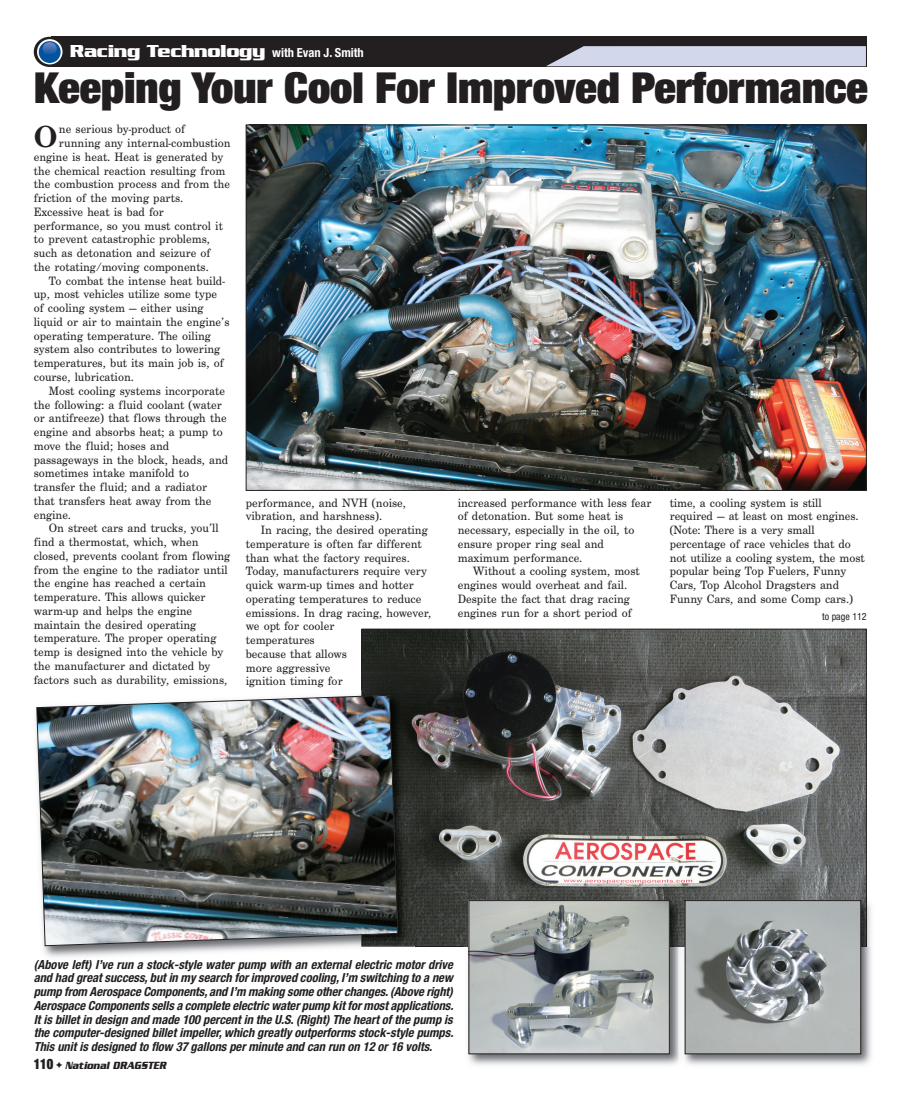
<style>
.page{position:relative;width:923px;height:1103px;background:#fff}
.page>*{position:absolute;margin:0;border:0;box-sizing:border-box;transform-origin:0 0}
.t1{font:900 expanded 42.75px "Helvetica Neue";color:#231f20;scale:1.04 1}
.t2{font:700 31.5px "Century Sch T";color:#231f20}
.t3{font:700 18.75px "Serpentine";letter-spacing:-.02em;color:#fff}
.t4{font:12.5px/13.8px "Century Sch T";color:#231f20}
.t5{font:italic 700 condensed 12.5px/13.8px "Helvetica Neue";color:#231f20}
.t6{font:italic 700 11.25px "Serpentine";color:#231f20;scale:.8 1}
.t7{font:condensed 10px "Helvetica Neue";color:#231f20}
.s1{font-family:"Helvetica Neue";font-stretch:condensed;font-size:12.5px}
.s2{font-family:"Helvetica Neue";font-weight:900;font-style:normal;font-stretch:expanded;font-size:14.38px}
</style>
<div class="page">
<div style="left:51px;top:37px;width:815px;height:30px;background:#231f20"></div>
<svg style="left:34px;top:37px;width:32px;height:30px"></svg>
<svg style="left:37px;top:39px;width:25px;height:25px"></svg>
<div style="left:39px;top:41px;width:22px;height:22px;background:#0153a0;border-radius:50%"></div>
<img style="left:43px;top:42px;width:14px;height:13px">
<svg style="left:546px;top:46px;width:319px;height:20px;background:#c6cadd"></svg>
<img style="left:248px;top:127px;width:616px;height:362px">
<img style="left:363px;top:630px;width:501px;height:314px">
<img style="left:463px;top:894px;width:409px;height:171px">
<img style="left:470px;top:902px;width:197px;height:150px">
<div style="left:468px;top:900px;width:201px;height:154px;border:1px solid #231f20"></div>
<img style="left:43px;top:946px;width:318px;height:12px">
<img style="left:361px;top:946px;width:53px;height:1px">
<img style="left:362px;top:688px;width:52px;height:258px">
<img style="left:36px;top:694px;width:362px;height:252px">
<img style="left:686px;top:902px;width:173px;height:150px">
<div style="left:684px;top:900px;width:177px;height:154px;border:1px solid #231f20"></div>
<h3 class="t3" style="left:70px;top:45px;width:295px">Racing Technology <span class="s1">with Evan J. Smith</span></h3>
<h1 class="t1" style="left:34px;top:72px;width:803px">Keeping Your Cool For Improved Performance</h1>
<h2 class="t2" style="left:34px;top:126px;width:25px">O</h2>
<p class="t4" style="left:59px;top:123px;width:128px">ne serious by-product of</p>
<p class="t4" style="left:59px;top:137px;width:173px">running any internal-combustion</p>
<p class="t4" style="left:34px;top:151px;width:191px">engine is heat. Heat is generated by</p>
<p class="t4" style="left:34px;top:165px;width:193px">the chemical reaction resulting from</p>
<p class="t4" style="left:34px;top:178px;width:198px">the combustion process and from the</p>
<p class="t4" style="left:34px;top:192px;width:151px">friction of the moving parts.</p>
<p class="t4" style="left:34px;top:206px;width:132px">Excessive heat is bad for</p>
<p class="t4" style="left:34px;top:220px;width:190px">performance, so you must control it</p>
<p class="t4" style="left:34px;top:233px;width:178px">to prevent catastrophic problems,</p>
<p class="t4" style="left:34px;top:247px;width:178px">such as detonation and seizure of</p>
<p class="t4" style="left:34px;top:261px;width:177px">the rotating/moving components.</p>
<p class="t4" style="left:49px;top:275px;width:177px">To combat the intense heat build-</p>
<p class="t4" style="left:34px;top:288px;width:185px">up, most vehicles utilize some type</p>
<p class="t4" style="left:34px;top:302px;width:171px">of cooling system — either using</p>
<p class="t4" style="left:34px;top:316px;width:197px">liquid or air to maintain the engine’s</p>
<p class="t4" style="left:34px;top:330px;width:179px">operating temperature. The oiling</p>
<p class="t4" style="left:34px;top:343px;width:188px">system also contributes to lowering</p>
<p class="t4" style="left:34px;top:357px;width:192px">temperatures, but its main job is, of</p>
<p class="t4" style="left:34px;top:371px;width:102px">course, lubrication.</p>
<p class="t4" style="left:49px;top:385px;width:178px">Most cooling systems incorporate</p>
<p class="t4" style="left:34px;top:398px;width:189px">the following: a fluid coolant (water</p>
<p class="t4" style="left:34px;top:412px;width:194px">or antifreeze) that flows through the</p>
<p class="t4" style="left:34px;top:426px;width:190px">engine and absorbs heat; a pump to</p>
<p class="t4" style="left:34px;top:440px;width:137px">move the fluid; hoses and</p>
<p class="t4" style="left:34px;top:453px;width:196px">passageways in the block, heads, and</p>
<p class="t4" style="left:34px;top:467px;width:157px">sometimes intake manifold to</p>
<p class="t4" style="left:34px;top:481px;width:175px">transfer the fluid; and a radiator</p>
<p class="t4" style="left:34px;top:495px;width:179px">that transfers heat away from the</p>
<p class="t4" style="left:34px;top:508px;width:39px">engine.</p>
<p class="t4" style="left:49px;top:522px;width:171px">On street cars and trucks, you’ll</p>
<p class="t4" style="left:34px;top:536px;width:166px">find a thermostat, which, when</p>
<p class="t4" style="left:34px;top:550px;width:198px">closed, prevents coolant from flowing</p>
<p class="t4" style="left:34px;top:563px;width:195px">from the engine to the radiator until</p>
<p class="t4" style="left:34px;top:577px;width:174px">the engine has reached a certain</p>
<p class="t4" style="left:34px;top:591px;width:173px">temperature. This allows quicker</p>
<p class="t4" style="left:34px;top:605px;width:160px">warm-up and helps the engine</p>
<p class="t4" style="left:34px;top:618px;width:164px">maintain the desired operating</p>
<p class="t4" style="left:34px;top:632px;width:184px">temperature. The proper operating</p>
<p class="t4" style="left:34px;top:646px;width:191px">temp is designed into the vehicle by</p>
<p class="t4" style="left:34px;top:660px;width:178px">the manufacturer and dictated by</p>
<p class="t4" style="left:34px;top:673px;width:195px">factors such as durability, emissions,</p>
<p class="t4" style="left:246px;top:496px;width:162px">performance, and NVH (noise, vibration, and harshness).</p>
<p class="t4" style="left:246px;top:524px;width:187px;text-indent:15px">In racing, the desired operating temperature is often far different than what the factory requires.<br>Today, manufacturers require very quick warm-up times and hotter operating temperatures to reduce emissions. In drag racing, however, we opt for cooler<br>temperatures<br>because that allows<br>more aggressive<br>ignition timing for</p>
<p class="t4" style="left:458px;top:496px;width:195px">increased performance with less fear of detonation. But some heat is necessary, especially in the oil, to ensure proper ring seal and maximum performance.</p>
<p class="t4" style="left:458px;top:565px;width:183px;text-indent:15px">Without a cooling system, most engines would overheat and fail.<br>Despite the fact that drag racing engines run for a short period of</p>
<p class="t4" style="left:669px;top:496px;width:196px">time, a cooling system is still required — at least on most engines. (Note: There is a very small percentage of race vehicles that do not utilize a cooling system, the most popular being Top Fuelers, Funny<br>Cars, Top Alcohol Dragsters and<br>Funny Cars, and some Comp cars.)</p>
<p class="t7" style="left:822px;top:613px;width:46px">to page 112</p>
<p class="t5" style="left:34px;top:958px;width:423px">(Above left) I’ve run a stock-style water pump with an external electric motor drive and had great success,but in my search forimproved cooling,I’m switching to a new pump from Aerospace Components,and I’m making some otherchanges.(Above right)<br>Aerospace Components sells a complete electric waterpump kit formost applications.<br>It is billet in design and made 100 percent in the U.S.(Right) The heart of the pump is the computer-designed billet impeller,which greatly outperforms stock-style pumps.<br>This unit is designed to flow 37 gallons perminute and can run on 12 or16 volts.</p>
<p class="t6" style="left:34px;top:1061px;width:169px"><span class="s2">1 1 0</span> ✦ National DRAGSTER</p>
</div>
